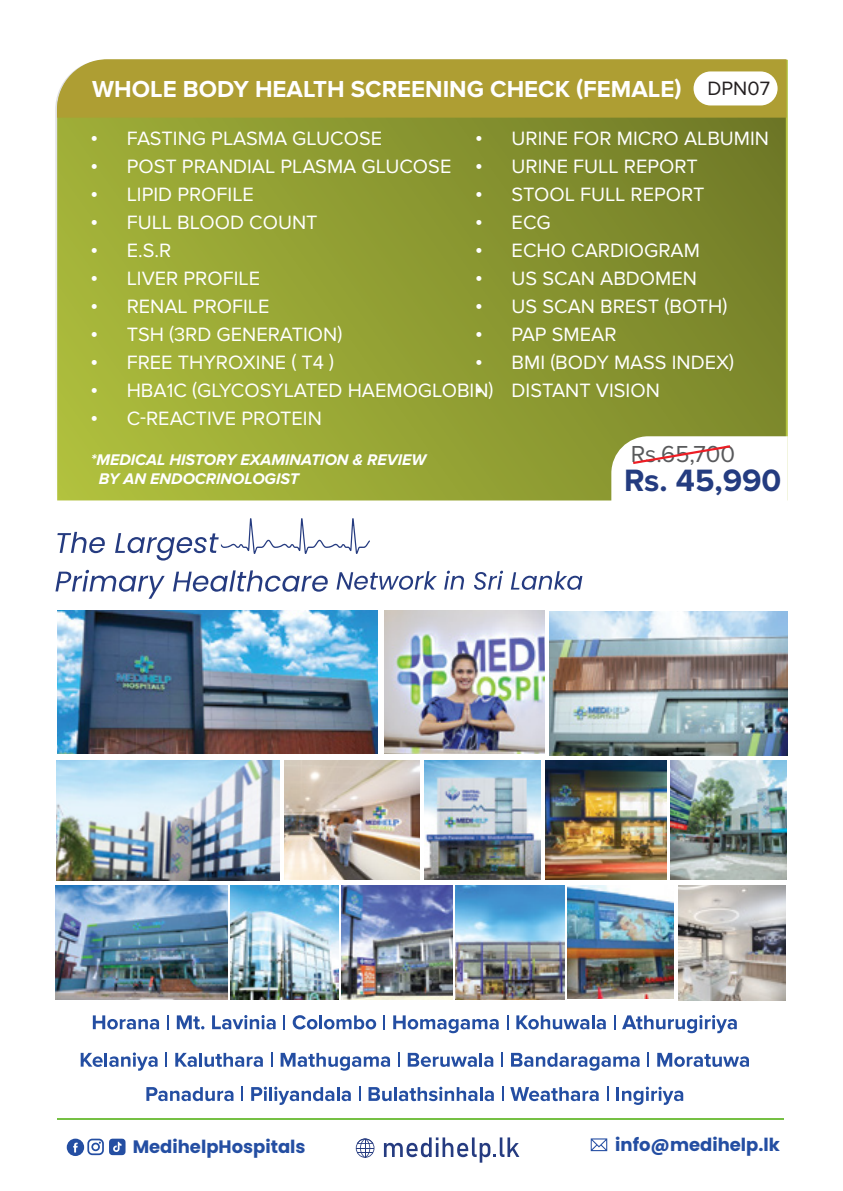
<style>
.page{position:relative;width:843px;height:1191px;background:#fff}
.page>*{position:absolute;margin:0;border:0;box-sizing:border-box;transform-origin:0 0}
.t1{font:700 32px "Proxima Nova";color:#243c80}
.t2{font:700 24px "Proxima Nova";color:#fff}
.t3{font:24px "Proxima Nova";color:#58595b}
.t4{font:20px "Proxima Nova";color:#fff}
.t5{font:20px "Proxima Nova";color:#231f20}
.t6{font:700 18px "Poppins";color:#244ea2}
.t7{font:italic 700 16px/19.2px "Proxima Nova";color:#fff}
.s1{font-family:"Times New Roman"}
</style>
<div class="page">
<svg style="left:55px;top:98px;width:731px;height:402px;background:#909d33"></svg>
<div style="left:57px;top:59px;width:729px;height:59px;background:#ae9e33"></div>
<div style="left:693px;top:71px;width:84px;height:34px;background:#fff;border-radius:17px"></div>
<svg style="left:611px;top:436px;width:177px;height:65px"></svg>
<svg style="left:356px;top:1138px;width:18px;height:19px"></svg>
<svg style="left:384px;top:1137px;width:135px;height:25px"></svg>
<svg style="left:591px;top:1138px;width:16px;height:13px"></svg>
<svg style="left:67px;top:1138px;width:59px;height:18px"></svg>
<hr style="left:57px;top:1118px;width:727px;height:1px;background:#75c044">
<svg style="left:93px;top:1015px;width:66px;height:14px"></svg>
<svg style="left:167px;top:1015px;width:2px;height:14px"></svg>
<svg style="left:177px;top:1015px;width:27px;height:14px"></svg>
<svg style="left:212px;top:1015px;width:64px;height:14px"></svg>
<svg style="left:284px;top:1015px;width:1px;height:14px"></svg>
<svg style="left:293px;top:1015px;width:24px;height:14px"></svg>
<hr style="left:319px;top:1015px;width:3px;height:14px;background:#244ea2">
<svg style="left:324px;top:1015px;width:52px;height:14px"></svg>
<svg style="left:383px;top:1015px;width:2px;height:14px"></svg>
<svg style="left:393px;top:1015px;width:106px;height:18px"></svg>
<svg style="left:507px;top:1015px;width:1px;height:14px"></svg>
<svg style="left:516px;top:1015px;width:90px;height:14px"></svg>
<svg style="left:614px;top:1015px;width:1px;height:14px"></svg>
<svg style="left:622px;top:1015px;width:115px;height:18px"></svg>
<svg style="left:81px;top:1052px;width:77px;height:18px"></svg>
<svg style="left:166px;top:1052px;width:1px;height:15px"></svg>
<svg style="left:175px;top:1052px;width:22px;height:15px"></svg>
<hr style="left:199px;top:1052px;width:3px;height:14px;background:#244ea2">
<svg style="left:205px;top:1052px;width:58px;height:15px"></svg>
<svg style="left:271px;top:1052px;width:2px;height:15px"></svg>
<svg style="left:281px;top:1052px;width:109px;height:18px"></svg>
<svg style="left:398px;top:1052px;width:2px;height:15px"></svg>
<svg style="left:408px;top:1052px;width:69px;height:15px"></svg>
<hr style="left:479px;top:1052px;width:3px;height:14px;background:#244ea2">
<svg style="left:484px;top:1056px;width:9px;height:11px"></svg>
<svg style="left:501px;top:1052px;width:2px;height:15px"></svg>
<svg style="left:511px;top:1052px;width:128px;height:18px"></svg>
<svg style="left:647px;top:1052px;width:2px;height:15px"></svg>
<svg style="left:657px;top:1052px;width:92px;height:15px"></svg>
<svg style="left:146px;top:1087px;width:87px;height:14px"></svg>
<svg style="left:241px;top:1086px;width:2px;height:15px"></svg>
<svg style="left:251px;top:1086px;width:100px;height:19px"></svg>
<svg style="left:359px;top:1086px;width:1px;height:15px"></svg>
<svg style="left:369px;top:1086px;width:125px;height:15px"></svg>
<svg style="left:502px;top:1086px;width:1px;height:15px"></svg>
<svg style="left:510px;top:1087px;width:89px;height:14px"></svg>
<svg style="left:607px;top:1086px;width:1px;height:15px"></svg>
<svg style="left:616px;top:1086px;width:67px;height:19px"></svg>
<svg style="left:57px;top:532px;width:48px;height:21px"></svg>
<svg style="left:55px;top:570px;width:110px;height:29px"></svg>
<svg style="left:173px;top:570px;width:155px;height:21px"></svg>
<svg style="left:336px;top:571px;width:101px;height:19px"></svg>
<svg style="left:444px;top:570px;width:20px;height:19px"></svg>
<svg style="left:474px;top:570px;width:29px;height:20px"></svg>
<svg style="left:511px;top:571px;width:71px;height:19px"></svg>
<svg style="left:115px;top:518px;width:255px;height:42px"></svg>
<img style="left:456px;top:885px;width:109px;height:114px">
<img style="left:568px;top:885px;width:106px;height:113px">
<img style="left:678px;top:885px;width:108px;height:115px">
<img style="left:230px;top:885px;width:109px;height:114px">
<img style="left:342px;top:885px;width:111px;height:114px">
<img style="left:424px;top:760px;width:116px;height:119px">
<img style="left:546px;top:760px;width:120px;height:120px">
<img style="left:56px;top:885px;width:172px;height:114px">
<img style="left:671px;top:760px;width:116px;height:119px">
<img style="left:550px;top:611px;width:238px;height:144px">
<img style="left:57px;top:760px;width:223px;height:120px">
<img style="left:58px;top:611px;width:319px;height:143px">
<img style="left:384px;top:610px;width:160px;height:143px">
<img style="left:285px;top:760px;width:135px;height:119px">
<p class="t2" style="left:92px;top:75px;width:591px">WHOLE BODY HEALTH SCREENING CHECK (FEMALE)</p>
<p class="t5" style="left:707px;top:77px;width:64px">DPN07</p>
<p class="t4" style="left:91px;top:127px;width:293px"><span class="s1">•</span> FASTING PLASMA GLUCOSE</p>
<p class="t4" style="left:91px;top:155px;width:362px"><span class="s1">•</span> POST PRANDIAL PLASMA GLUCOSE</p>
<p class="t4" style="left:91px;top:183px;width:165px"><span class="s1">•</span> LIPID PROFILE</p>
<p class="t4" style="left:91px;top:211px;width:228px"><span class="s1">•</span> FULL BLOOD COUNT</p>
<p class="t4" style="left:91px;top:239px;width:82px"><span class="s1">•</span> E.S.R</p>
<p class="t4" style="left:91px;top:267px;width:171px"><span class="s1">•</span> LIVER PROFILE</p>
<p class="t4" style="left:91px;top:295px;width:180px"><span class="s1">•</span> RENAL PROFILE</p>
<p class="t4" style="left:91px;top:323px;width:253px"><span class="s1">•</span> TSH (3RD GENERATION)</p>
<p class="t4" style="left:91px;top:351px;width:245px"><span class="s1">•</span> FREE THYROXINE ( T4 )</p>
<p class="t4" style="left:91px;top:379px;width:404px"><span class="s1">•</span> HBA1C (GLYCOSYLATED HAEMOGLOBIN)</p>
<p class="t4" style="left:91px;top:407px;width:233px"><span class="s1">•</span> C-REACTIVE PROTEIN</p>
<p class="t4" style="left:476px;top:127px;width:295px"><span class="s1">•</span> URINE FOR MICRO ALBUMIN</p>
<p class="t4" style="left:476px;top:155px;width:224px"><span class="s1">•</span> URINE FULL REPORT</p>
<p class="t4" style="left:476px;top:183px;width:230px"><span class="s1">•</span> STOOL FULL REPORT</p>
<p class="t4" style="left:476px;top:211px;width:77px"><span class="s1">•</span> ECG</p>
<p class="t4" style="left:476px;top:239px;width:226px"><span class="s1">•</span> ECHO CARDIOGRAM</p>
<p class="t4" style="left:476px;top:267px;width:223px"><span class="s1">•</span> US SCAN ABDOMEN</p>
<p class="t4" style="left:476px;top:295px;width:253px"><span class="s1">•</span> US SCAN BREST (BOTH)</p>
<p class="t4" style="left:476px;top:323px;width:142px"><span class="s1">•</span> PAP SMEAR</p>
<p class="t4" style="left:476px;top:351px;width:260px"><span class="s1">•</span> BMI (BODY MASS INDEX)</p>
<p class="t4" style="left:476px;top:379px;width:186px"><span class="s1">•</span> DISTANT VISION</p>
<p class="t7" style="left:99px;top:450px;width:329px;text-indent:-8px">*MEDICAL HISTORY EXAMINATION &amp; REVIEW<br>BY AN ENDOCRINOLOGIST</p>
<p class="t3" style="left:631px;top:440px;width:106px">Rs.65,700</p>
<h1 class="t1" style="left:624px;top:462px;width:159px">Rs. 45,990</h1>
<p class="t6" style="left:133px;top:1136px;width:174px">MedihelpHospitals</p>
<p class="t6" style="left:615px;top:1134px;width:166px">info@medihelp.lk</p>
</div>
